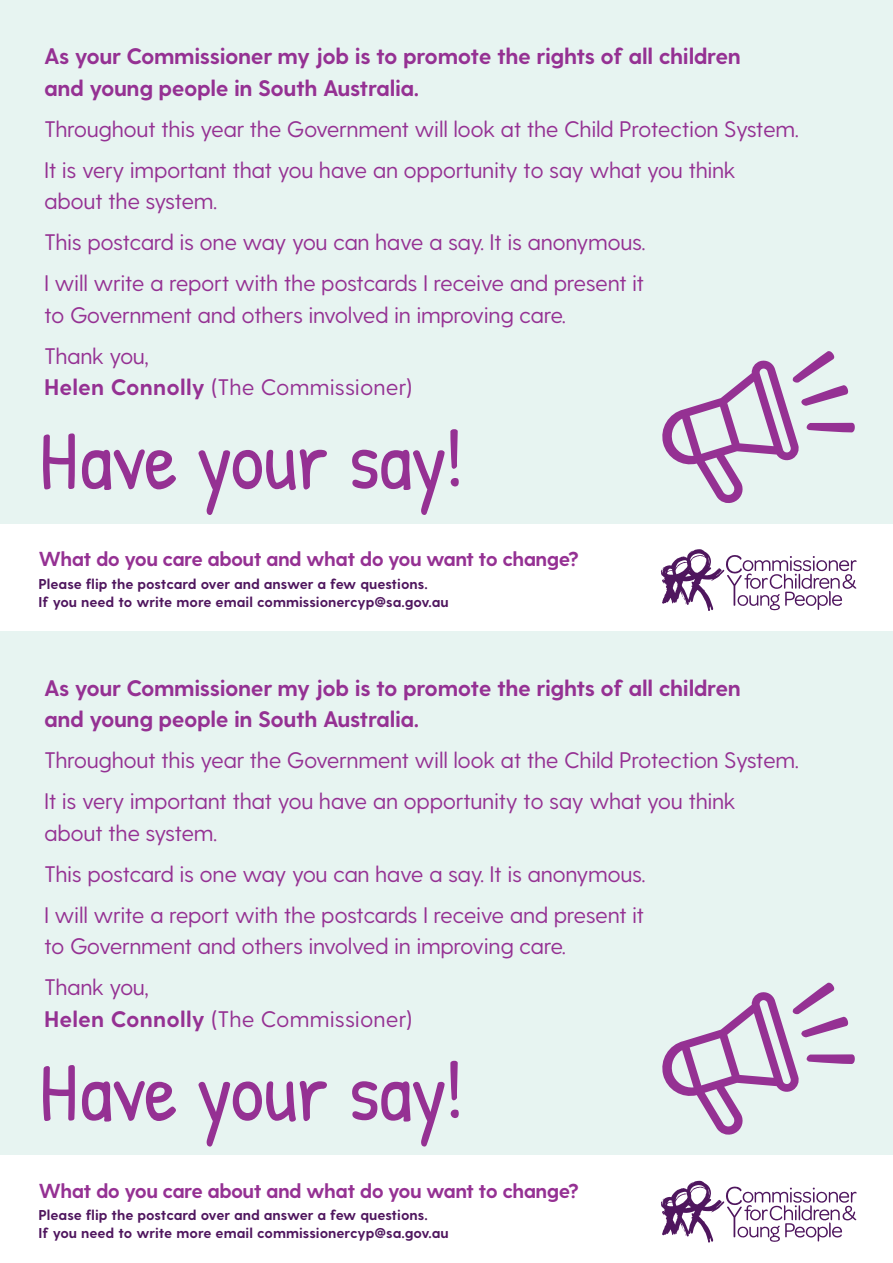
<style>
.page{position:relative;width:893px;height:1263px;background:#fff}
.page>*{position:absolute;margin:0;border:0;box-sizing:border-box;transform-origin:0 0}
.t1{font:84px "Patrick Hand";letter-spacing:-.01em;color:#953193}
.t2{font:22.5px/41.1px "Greycliff CF";letter-spacing:-.02em;color:#953193}
.t3{font:700 22.5px/31.5px "Greycliff CF";letter-spacing:-.02em;color:#953193}
.t4{font:22.5px "Greycliff CF";letter-spacing:.005em;color:#953193}
.t5{font:700 20.25px "Greycliff CF";letter-spacing:-.03em;color:#953193}
.t6{font:700 14.25px/18px "Greycliff CF";color:#4f165e}
.s1{font-weight:700}
</style>
<div class="page">
<div style="left:0;top:0;width:893px;height:524px;background:#e7f4f1"></div>
<svg style="left:661px;top:549px;width:196px;height:62px"></svg>
<svg style="left:662px;top:351px;width:193px;height:152px"></svg>
<div style="left:0;top:631px;width:893px;height:525px;background:#e7f4f1"></div>
<svg style="left:661px;top:1181px;width:196px;height:62px"></svg>
<svg style="left:662px;top:982px;width:193px;height:153px"></svg>
<p class="t3" style="left:44px;top:41px;width:698px">As your Commissioner my job is to promote the rights of all children and young people in South Australia.</p>
<p class="t2" style="left:44px;top:109px;width:756px">Throughout this year the Government will look at the Child Protection System.<br>It is very important that you have an opportunity to say what you think</p>
<p class="t2" style="left:44px;top:181px;width:603px">about the system.<br>This postcard is one way you can have a say. It is anonymous.<br>I will write a report with the postcards I receive and present it</p>
<p class="t2" style="left:44px;top:295px;width:523px">to Government and others involved in improving care.<br>Thank you,</p>
<p class="t4" style="left:44px;top:374px;width:370px"><span class="s1">Helen Connolly</span> (The Commissioner)</p>
<p class="t1" style="left:38px;top:401px;width:428px">Have your say!</p>
<p class="t5" style="left:39px;top:547px;width:542px">What do you care about and what do you want to change?</p>
<p class="t6" style="left:39px;top:575px;width:412px">Please flip the postcard over and answer a few questions.<br>If you need to write more email commissionercyp@sa.gov.au</p>
<p class="t3" style="left:44px;top:673px;width:698px">As your Commissioner my job is to promote the rights of all children and young people in South Australia.</p>
<p class="t2" style="left:44px;top:740px;width:756px">Throughout this year the Government will look at the Child Protection System.<br>It is very important that you have an opportunity to say what you think</p>
<p class="t2" style="left:44px;top:813px;width:603px">about the system.<br>This postcard is one way you can have a say. It is anonymous.<br>I will write a report with the postcards I receive and present it</p>
<p class="t2" style="left:44px;top:926px;width:523px">to Government and others involved in improving care.<br>Thank you,</p>
<p class="t4" style="left:44px;top:1006px;width:370px"><span class="s1">Helen Connolly</span> (The Commissioner)</p>
<p class="t1" style="left:38px;top:1033px;width:428px">Have your say!</p>
<p class="t5" style="left:39px;top:1179px;width:542px">What do you care about and what do you want to change?</p>
<p class="t6" style="left:39px;top:1207px;width:412px">Please flip the postcard over and answer a few questions.<br>If you need to write more email commissionercyp@sa.gov.au</p>
</div>
